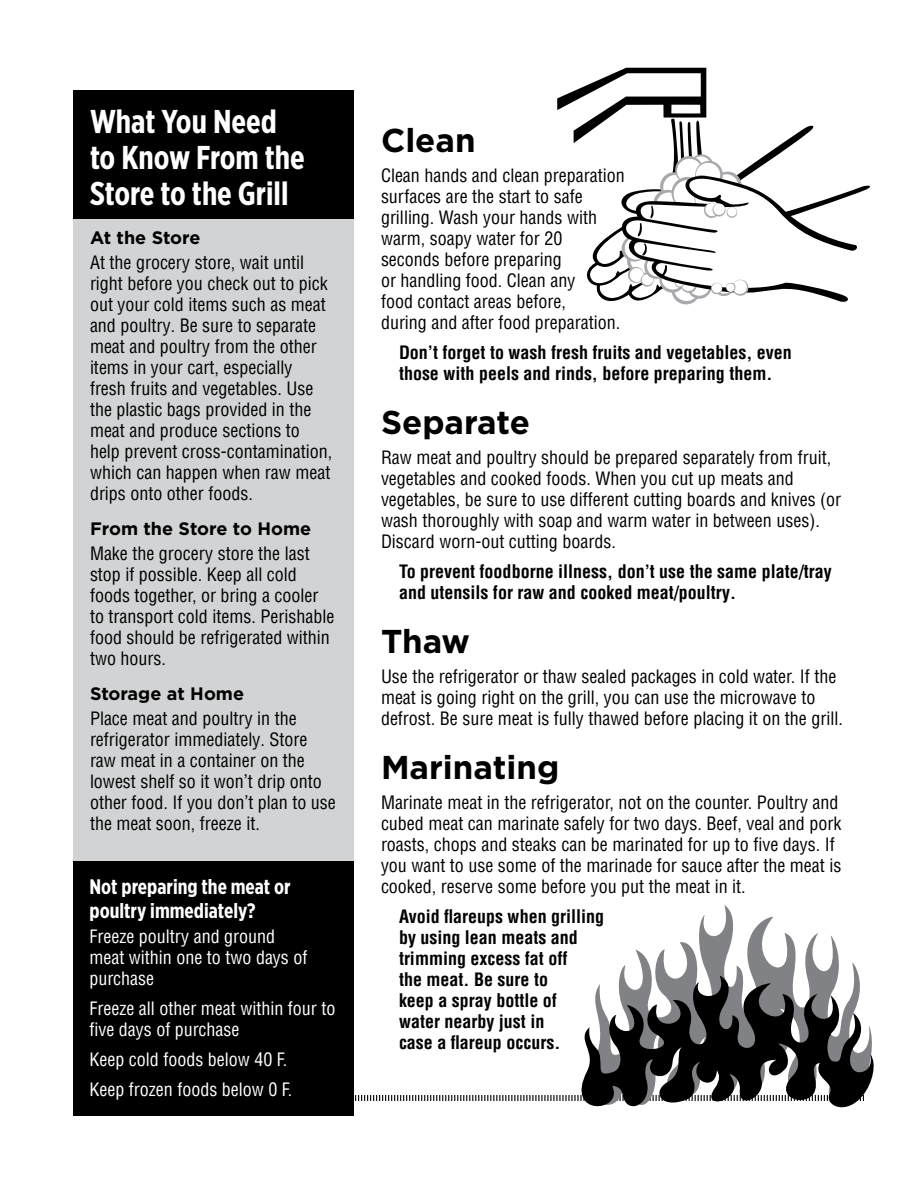
<style>
.page{position:relative;width:918px;height:1188px;background:#fff}
.page>*{position:absolute;margin:0;border:0;box-sizing:border-box;transform-origin:0 0}
.heading_2{font:700 33px/36px "Gotham X Narrow";color:#fff}
.inside_headers{font:700 33px "Gotham";color:#000}
.header_3{font:700 21px/24px "Gotham X Narrow";color:#fff}
.body{font:condensed 18px/21px "Helvetica LT Pro";color:#000}
.body-2{font:700 condensed 18px/21px "Helvetica LT Pro";color:#000}
.body-3{font:condensed 18px/21px "Helvetica LT Pro";color:#fff}
.header_3-2{font:700 18px "Gotham";color:#000}
</style>
<div class="page">
<div style="left:74px;top:90px;width:280px;height:1026px;background:#000"></div>
<div style="left:74px;top:219px;width:280px;height:641px;background:#d1d3d4"></div>
<svg style="left:620px;top:905px;width:239px;height:71px"></svg>
<svg style="left:355px;top:976px;width:519px;height:132px"></svg>
<svg style="left:586px;top:125px;width:284px;height:155px"></svg>
<svg style="left:557px;top:68px;width:149px;height:75px"></svg>
<div style="left:671px;top:105px;width:29px;height:8px;background:#fff"></div>
<svg style="left:588px;top:153px;width:271px;height:152px"></svg>
<p class="heading_2" style="left:90px;top:103px;width:216px">What You Need to Know From the<br>Store to the Grill</p>
<p class="header_3-2" style="left:90px;top:226px;width:112px">At the Store</p>
<p class="body" style="left:90px;top:252px;width:244px">At the grocery store, wait until right before you check out to pick out your cold items such as meat and poultry. Be sure to separate meat and poultry from the other items in your cart, especially fresh fruits and vegetables. Use the plastic bags provided in the meat and produce sections to help prevent cross-contamination, which can happen when raw meat drips onto other foods.</p>
<p class="header_3-2" style="left:90px;top:517px;width:223px">From the Store to Home</p>
<p class="body" style="left:90px;top:543px;width:246px">Make the grocery store the last stop if possible. Keep all cold foods together, or bring a cooler to transport cold items. Perishable food should be refrigerated within two hours.</p>
<p class="header_3-2" style="left:90px;top:682px;width:156px">Storage at Home</p>
<p class="body" style="left:90px;top:708px;width:247px">Place meat and poultry in the refrigerator immediately. Store raw meat in a container on the lowest shelf so it won’t drip onto other food. If you don’t plan to use the meat soon, freeze it.</p>
<p class="header_3" style="left:90px;top:874px;width:203px">Not preparing the meat or poultry immediately?</p>
<p class="body-3" style="left:90px;top:926px;width:219px">Freeze poultry and ground meat within one to two days of purchase</p>
<p class="body-3" style="left:90px;top:998px;width:247px">Freeze all other meat within four to five days of purchase</p>
<p class="body-3" style="left:90px;top:1049px;width:199px">Keep cold foods below 40 F.</p>
<p class="body-3" style="left:90px;top:1079px;width:204px">Keep frozen foods below 0 F.</p>
<p class="inside_headers" style="left:381px;top:119px;width:96px">Clean</p>
<p class="body" style="left:381px;top:165px;width:245px">Clean hands and clean preparation surfaces are the start to safe grilling. Wash your hands with warm, soapy water for 20 seconds before preparing<br>or handling food. Clean any<br>food contact areas before,<br>during and after food preparation.</p>
<p class="body-2" style="left:399px;top:342px;width:394px">Don’t forget to wash fresh fruits and vegetables, even those with peels and rinds, before preparing them.</p>
<p class="inside_headers" style="left:381px;top:401px;width:150px">Separate</p>
<p class="body" style="left:381px;top:447px;width:462px">Raw meat and poultry should be prepared separately from fruit, vegetables and cooked foods. When you cut up meats and vegetables, be sure to use different cutting boards and knives (or wash thoroughly with soap and warm water in between uses).<br>Discard worn-out cutting boards.</p>
<p class="body-2" style="left:399px;top:561px;width:434px">To prevent foodborne illness, don’t use the same plate/tray and utensils for raw and cooked meat/poultry.</p>
<p class="inside_headers" style="left:381px;top:620px;width:91px">Thaw</p>
<p class="body" style="left:381px;top:666px;width:463px">Use the refrigerator or thaw sealed packages in cold water. If the meat is going right on the grill, you can use the microwave to defrost. Be sure meat is fully thawed before placing it on the grill.</p>
<p class="inside_headers" style="left:381px;top:746px;width:180px">Marinating</p>
<p class="body" style="left:381px;top:792px;width:462px">Marinate meat in the refrigerator, not on the counter. Poultry and cubed meat can marinate safely for two days. Beef, veal and pork roasts, chops and steaks can be marinated for up to five days. If you want to use some of the marinade for sauce after the meat is cooked, reserve some before you put the meat in it.</p>
<p class="body-2" style="left:399px;top:906px;width:207px">Avoid flareups when grilling by using lean meats and trimming excess fat off<br>the meat. Be sure to<br>keep a spray bottle of<br>water nearby just in<br>case a flareup occurs.</p>
</div>
